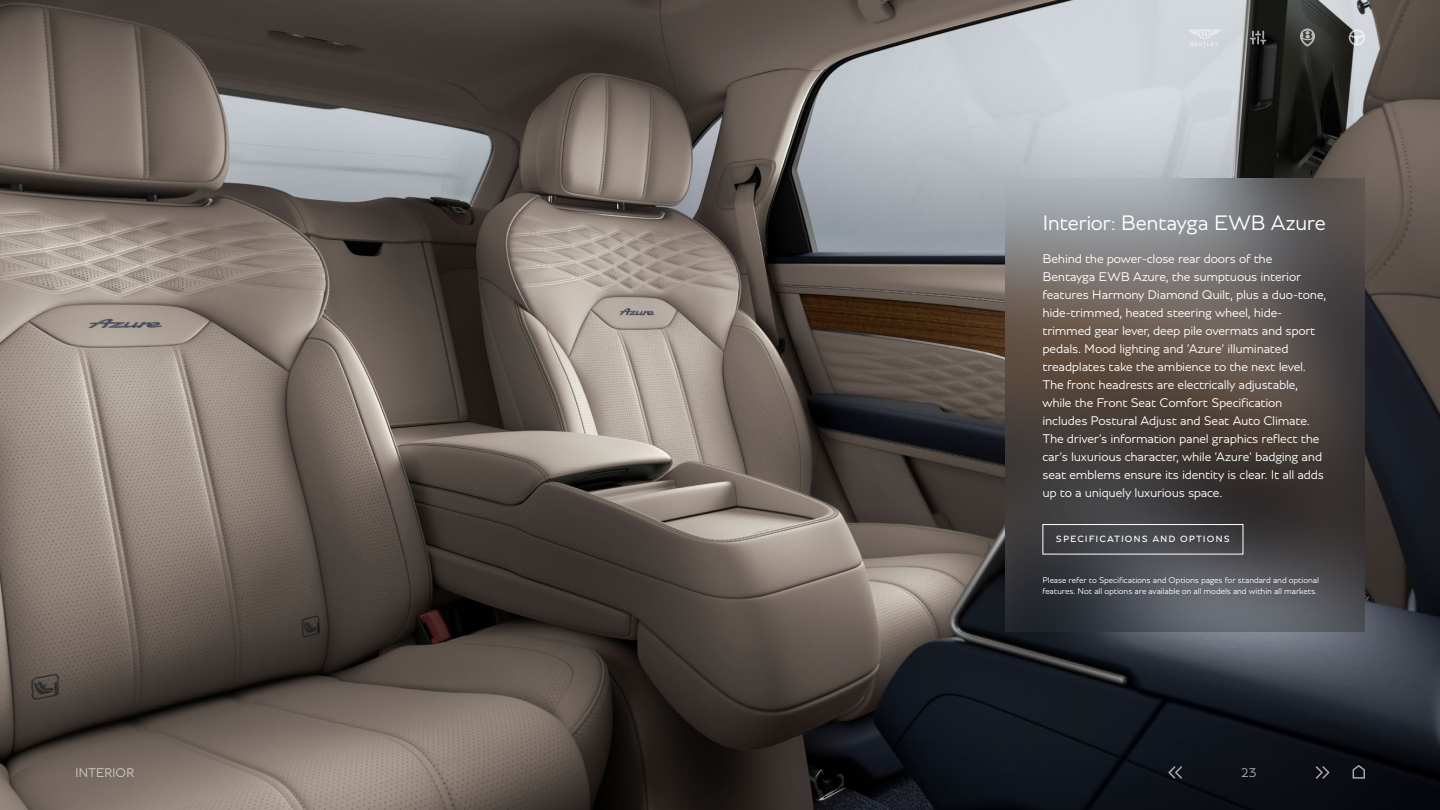
<style>
.page{position:relative;width:1440px;height:810px;background:#fff}
.page>*{position:absolute;margin:0;border:0;box-sizing:border-box;transform-origin:0 0}
.t1{font:300 22.5px "Bentley";letter-spacing:-.025em;color:#fff}
.t2{font:300 13.5px/18px "Bentley";letter-spacing:-.02em;color:#fff}
.t3{font:9.75px "Bentley";letter-spacing:.095em;color:#fff}
.t4{font:300 9px/10.8px "Bentley";letter-spacing:-.02em;color:#fff}
</style>
<div class="page">
<img style="left:0;top:0;width:1440px;height:810px">
<img style="left:1005px;top:178px;width:360px;height:454px">
<div style="left:1042px;top:524px;width:201px;height:30px;border:1px solid #fff"></div>
<svg style="left:1250px;top:31px;width:16px;height:13px"></svg>
<svg style="left:1349px;top:29px;width:16px;height:17px"></svg>
<svg style="left:1300px;top:29px;width:15px;height:18px"></svg>
<svg style="left:1188px;top:29px;width:33px;height:17px"></svg>
<svg style="left:1316px;top:766px;width:13px;height:13px"></svg>
<svg style="left:1168px;top:766px;width:14px;height:13px"></svg>
<svg style="left:1353px;top:765px;width:12px;height:14px"></svg>
<p class="t2" style="left:75px;top:764px;width:61px">INTERIOR</p>
<h1 class="t1" style="left:1042px;top:208px;width:285px">Interior: Bentayga EWB Azure</h1>
<p class="t2" style="left:1042px;top:250px;width:285px">Behind the power-close rear doors of the Bentayga EWB Azure, the sumptuous interior features Harmony Diamond Quilt, plus a duo-tone, hide-trimmed, heated steering wheel, hide&shy;trimmed gear lever, deep pile overmats and sport pedals. Mood lighting and ‘Azure’ illuminated treadplates take the ambience to the next level.<br>The front headrests are electrically adjustable, while the Front Seat Comfort Specification includes Postural Adjust and Seat Auto Climate.<br>The driver’s information panel graphics reflect the car’s luxurious character, while ‘Azure’ badging and seat emblems ensure its identity is clear. It all adds up to a uniquely luxurious space.</p>
<p class="t3" style="left:1056px;top:533px;width:175px">SPECIFICATIONS AND OPTIONS</p>
<p class="t4" style="left:1042px;top:575px;width:278px">Please refer to Specifications and Options pages for standard and optional features. Not all options are available on all models and within all markets.</p>
<p class="t2" style="left:1241px;top:764px;width:17px">23</p>
</div>
